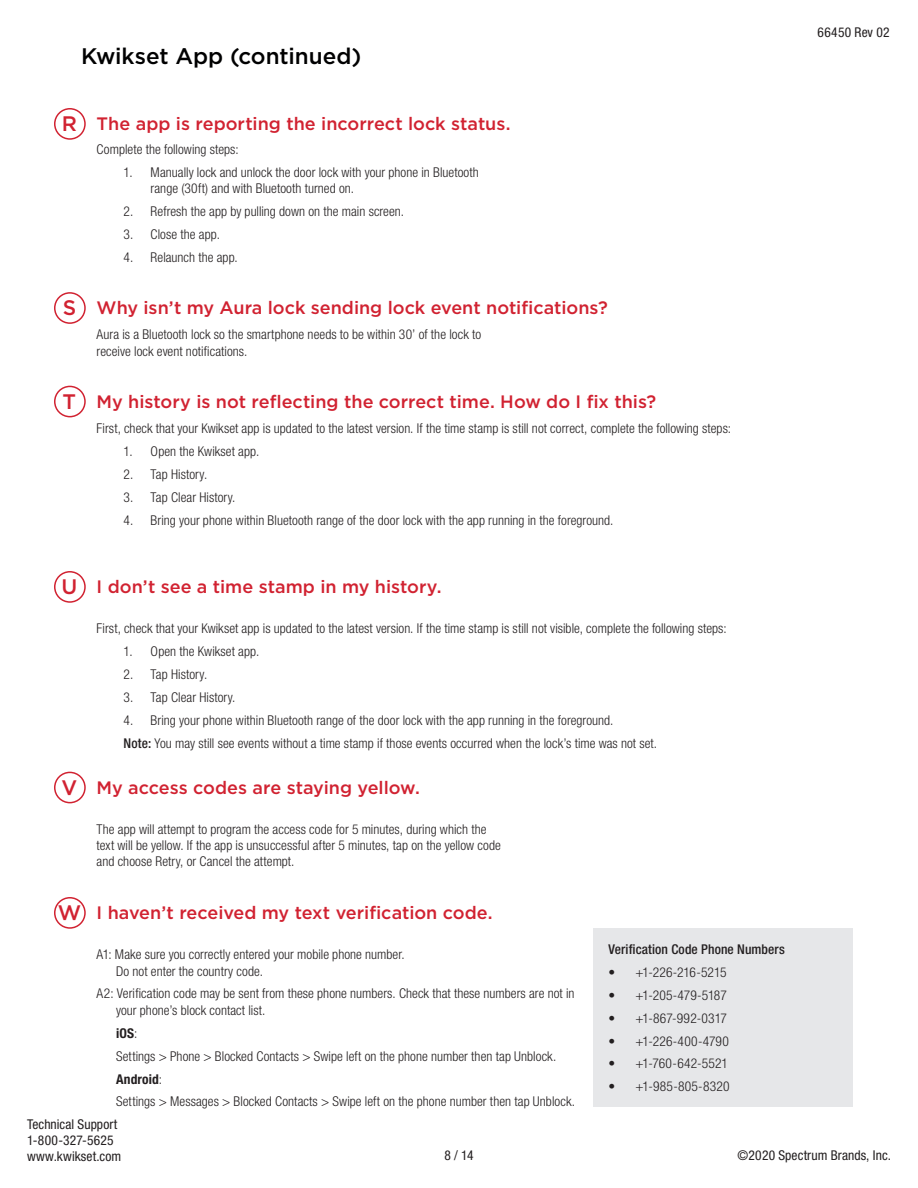
<style>
.page{position:relative;width:918px;height:1188px;background:#fff}
.page>*{position:absolute;margin:0;border:0;box-sizing:border-box;transform-origin:0 0}
.Section_head{font:500 22.5px "Gotham";letter-spacing:-.005em;color:#000001}
.t1{font:500 21px "Gotham";color:#d12231}
.heading_2{font:500 18px "Gotham";color:#d12231}
.t2{font:300 condensed 13.5px/16.2px "Helvetica Neue LT Std";letter-spacing:.005em;color:#231f20}
.t3{font:condensed 13.5px/16.2px "Helvetica Neue LT Std";letter-spacing:.01em;color:#231f20}
.t4{font:500 condensed 13.5px "Helvetica Neue LT Std";letter-spacing:.01em;color:#231f20}
.t5{font:700 condensed 13.5px "Helvetica Neue LT Std";letter-spacing:.01em;color:#231f20}
.s1{font-weight:500}
.s2{font-weight:300}
</style>
<div class="page">
<div style="left:54px;top:108px;width:32px;height:32px;border:2px solid #d12231;border-radius:50%"></div>
<div style="left:54px;top:292px;width:32px;height:32px;border:2px solid #d12231;border-radius:50%"></div>
<div style="left:54px;top:386px;width:32px;height:31px;border:2px solid #d12231;border-radius:50%"></div>
<div style="left:54px;top:571px;width:32px;height:32px;border:2px solid #d12231;border-radius:50%"></div>
<div style="left:54px;top:772px;width:32px;height:31px;border:2px solid #d12231;border-radius:50%"></div>
<div style="left:54px;top:897px;width:32px;height:32px;border:2px solid #d12231;border-radius:50%"></div>
<div style="left:594px;top:929px;width:259px;height:178px;background:#e6e7e9"></div>
<p class="Section_head" style="left:81px;top:42px;width:282px">Kwikset App (continued)</p>
<p class="t1" style="left:62px;top:110px;width:17px">R</p>
<p class="heading_2" style="left:97px;top:112px;width:416px">The app is reporting the incorrect lock status.</p>
<p class="t2" style="left:97px;top:141px;width:144px">Complete the following steps:</p>
<p class="t2" style="left:151px;top:164px;width:330px;text-indent:-27px">1. Manually lock and unlock the door lock with your phone in Bluetooth range (30ft) and with Bluetooth turned on.</p>
<p class="t2" style="left:124px;top:203px;width:282px">2. Refresh the app by pulling down on the main screen.</p>
<p class="t2" style="left:124px;top:226px;width:98px">3. Close the app.</p>
<p class="t2" style="left:124px;top:249px;width:116px">4. Relaunch the app.</p>
<p class="t1" style="left:63px;top:294px;width:15px">S</p>
<p class="heading_2" style="left:97px;top:296px;width:513px">Why isn’t my Aura lock sending lock event notifications?</p>
<p class="t2" style="left:97px;top:326px;width:386px">Aura is a Bluetooth lock so the smartphone needs to be within 30’ of the lock to receive lock event notifications.</p>
<p class="t1" style="left:63px;top:387px;width:15px">T</p>
<p class="heading_2" style="left:97px;top:389px;width:561px">My history is not reflecting the correct time. How do I fix this?</p>
<p class="t2" style="left:97px;top:420px;width:636px">First, check that your Kwikset app is updated to the latest version. If the time stamp is still not correct, complete the following steps:</p>
<p class="t2" style="left:124px;top:443px;width:137px">1. Open the Kwikset app.</p>
<p class="t2" style="left:124px;top:466px;width:85px">2. Tap History.</p>
<p class="t2" style="left:124px;top:489px;width:113px">3. Tap Clear History.</p>
<p class="t2" style="left:124px;top:512px;width:491px">4. Bring your phone within Bluetooth range of the door lock with the app running in the foreground.</p>
<p class="t1" style="left:61px;top:573px;width:17px">U</p>
<p class="heading_2" style="left:97px;top:575px;width:346px">I don’t see a time stamp in my history.</p>
<p class="t2" style="left:97px;top:620px;width:632px">First, check that your Kwikset app is updated to the latest version. If the time stamp is still not visible, complete the following steps:</p>
<p class="t2" style="left:124px;top:643px;width:137px">1. Open the Kwikset app.</p>
<p class="t2" style="left:124px;top:666px;width:85px">2. Tap History.</p>
<p class="t2" style="left:124px;top:689px;width:113px">3. Tap Clear History.</p>
<p class="t2" style="left:124px;top:712px;width:491px">4. Bring your phone within Bluetooth range of the door lock with the app running in the foreground.</p>
<p class="t2" style="left:124px;top:735px;width:535px"><span class="s1">Note:</span> You may still see events without a time stamp if those events occurred when the lock’s time was not set.</p>
<p class="t1" style="left:62px;top:773px;width:17px">V</p>
<p class="heading_2" style="left:97px;top:775px;width:325px">My access codes are staying yellow.</p>
<p class="t2" style="left:97px;top:821px;width:406px">The app will attempt to program the access code for 5 minutes, during which the text will be yellow. If the app is unsuccessful after 5 minutes, tap on the yellow code and choose Retry, or Cancel the attempt.</p>
<p class="t1" style="left:58px;top:899px;width:25px">W</p>
<p class="heading_2" style="left:97px;top:901px;width:397px">I haven’t received my text verification code.</p>
<p class="t2" style="left:116px;top:946px;width:290px;text-indent:-19px">A1: Make sure you correctly entered your mobile phone number.<br>Do not enter the country code.</p>
<p class="t2" style="left:116px;top:985px;width:460px;text-indent:-19px">A2: Verification code may be sent from these phone numbers. Check that these numbers are not in your phone’s block contact list.</p>
<p class="t5" style="left:116px;top:1025px;width:23px">iOS<span class="s2">:</span></p>
<p class="t2" style="left:116px;top:1048px;width:442px">Settings &gt; Phone &gt; Blocked Contacts &gt; Swipe left on the phone number then tap Unblock.</p>
<p class="t5" style="left:116px;top:1071px;width:48px">Android<span class="s2">:</span></p>
<p class="t2" style="left:116px;top:1093px;width:460px">Settings &gt; Messages &gt; Blocked Contacts &gt; Swipe left on the phone number then tap Unblock.</p>
<p class="t4" style="left:608px;top:941px;width:178px">Verification Code Phone Numbers</p>
<p class="t2" style="left:608px;top:964px;width:120px">• +1-226-216-5215</p>
<p class="t2" style="left:608px;top:987px;width:120px">• +1-205-479-5187</p>
<p class="t2" style="left:608px;top:1010px;width:120px">• +1-867-992-0317</p>
<p class="t2" style="left:608px;top:1033px;width:122px">• +1-226-400-4790</p>
<p class="t2" style="left:608px;top:1056px;width:121px">• +1-760-642-5521</p>
<p class="t2" style="left:608px;top:1078px;width:123px">• +1-985-805-8320</p>
<p class="t3" style="left:818px;top:24px;width:74px">66450 Rev 02</p>
<p class="t3" style="left:27px;top:1116px;width:96px">Technical Support<br>1-800-327-5625 www.kwikset.com</p>
<p class="t3" style="left:444px;top:1147px;width:31px">8 / 14</p>
<p class="t3" style="left:738px;top:1147px;width:155px">©2020 Spectrum Brands, Inc.</p>
</div>
